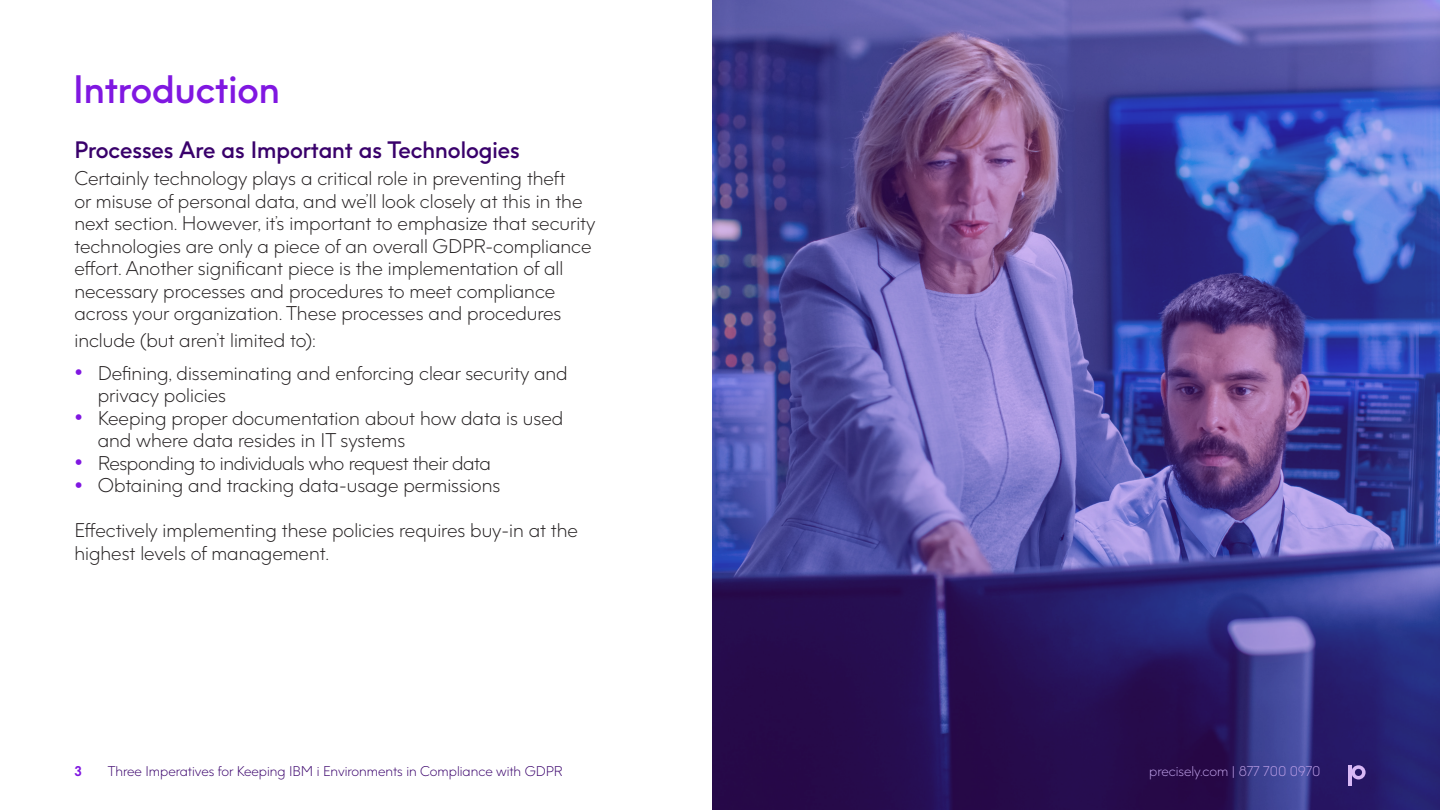
<style>
.page{position:relative;width:1440px;height:810px;background:#fff}
.page>*{position:absolute;margin:0;border:0;box-sizing:border-box;transform-origin:0 0}
.Heading_01{font:600 37.5px "Precisely";color:#8017e1}
.Heading_03{font:600 22.5px "Precisely";color:#39006b}
.Body{font:300 18.75px/22.5px "Precisely";color:#231f20}
.Body-2{font:300 18.75px "Precisely";letter-spacing:-.02em;color:#231f20}
.t1{font:300 13.35px "Precisely";color:#39006b}
.t2{font:300 13.35px "Precisely";color:#d9dbeb}
.t3{font:700 13.35px "Precisely";color:#8017e1}
.s1{font-weight:700;font-size:21px;color:#8017e1}
</style>
<div class="page">
<img style="left:712px;top:0;width:728px;height:810px">
<p class="Heading_01" style="left:73px;top:65px;width:208px">Introduction</p>
<p class="Heading_03" style="left:74px;top:136px;width:447px">Processes Are as Important as Technologies</p>
<p class="Body" style="left:74px;top:167px;width:523px">Certainly technology plays a critical role in preventing theft<br>or misuse of personal data, and we’ll look closely at this in the next section. However, it’s important to emphasize that security technologies are only a piece of an overall GDPR-compliance effort. Another significant piece is the implementation of all necessary processes and procedures to meet compliance across your organization. These processes and procedures</p>
<p class="Body" style="left:74px;top:328px;width:243px">include (but aren’t limited to):</p>
<p class="Body" style="left:98px;top:361px;width:471px;text-indent:-23px"><span class="s1">•</span> Defining, disseminating and enforcing clear security and privacy policies</p>
<p class="Body" style="left:98px;top:406px;width:467px;text-indent:-23px"><span class="s1">•</span> Keeping proper documentation about how data is used and where data resides in IT systems</p>
<p class="Body-2" style="left:74px;top:451px;width:418px"><span class="s1">•</span> Responding to individuals who request their data</p>
<p class="Body" style="left:74px;top:474px;width:428px"><span class="s1">•</span> Obtaining and tracking data-usage permissions</p>
<p class="Body" style="left:74px;top:519px;width:505px">Effectively implementing these policies requires buy-in at the highest levels of management.</p>
<p class="t3" style="left:74px;top:762px;width:9px">3</p>
<p class="t1" style="left:108px;top:763px;width:456px">Three Imperatives for Keeping IBM i Environments in Compliance with GDPR</p>
<p class="t2" style="left:1149px;top:763px;width:173px">precisely.com | 877 700 0970</p>
</div>
